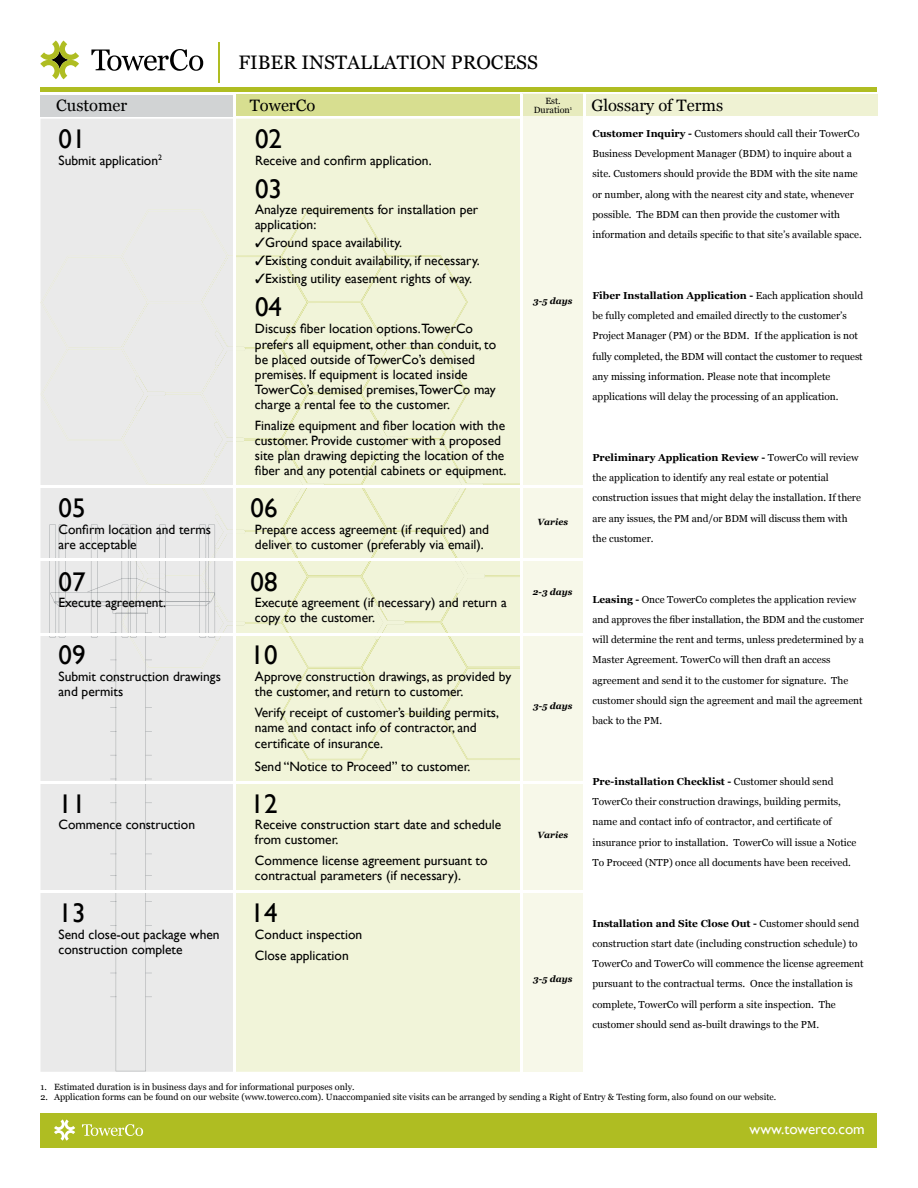
<style>
.page{position:relative;width:918px;height:1188px;background:#fff}
.page>*{position:absolute;margin:0;border:0;box-sizing:border-box;transform-origin:0 0}
.t1{font:27px "Gill Sans";color:#000}
.t2{font:19.5px "Georgia";color:#000}
.t3{font:16.5px "Georgia";color:#000}
.t4{font:15px "Gill Sans";color:#fff}
.t5{font:13.5px/15px "Gill Sans";color:#000}
.t6{font:10.2px/20.2px "Georgia";color:#000}
.t7{font:9px/9px "Georgia";color:#000;text-align:center}
.t8{font:italic 700 9px "Georgia";color:#000}
.s1{font-weight:700}
</style>
<div class="page">
<svg style="left:91px;top:49px;width:112px;height:22px"></svg>
<svg style="left:40px;top:40px;width:39px;height:39px"></svg>
<div style="left:40px;top:1113px;width:838px;height:35px;background:#afbd22"></div>
<hr style="left:40px;top:88px;width:838px;height:4px;background:#afbd22">
<hr style="left:218px;top:42px;width:2px;height:40px;background:#afbd22">
<div style="left:40px;top:119px;width:193px;height:953px;background:#eaeaea"></div>
<div style="left:41px;top:210px;width:192px;height:459px;background:#eaeaea"></div>
<svg style="left:135px;top:377px;width:31px;height:34px"></svg>
<div style="left:236px;top:119px;width:284px;height:953px;background:#f1f4d9"></div>
<div style="left:236px;top:209px;width:284px;height:551px;background:#f1f4d9"></div>
<svg style="left:375px;top:605px;width:30px;height:35px"></svg>
<svg style="left:375px;top:697px;width:30px;height:34px"></svg>
<svg style="left:215px;top:606px;width:31px;height:34px"></svg>
<svg style="left:215px;top:515px;width:31px;height:34px"></svg>
<svg style="left:456px;top:561px;width:29px;height:32px"></svg>
<svg style="left:453px;top:468px;width:31px;height:34px"></svg>
<svg style="left:375px;top:422px;width:30px;height:34px"></svg>
<svg style="left:375px;top:330px;width:30px;height:34px"></svg>
<svg style="left:214px;top:422px;width:31px;height:35px"></svg>
<svg style="left:215px;top:332px;width:31px;height:34px"></svg>
<svg style="left:294px;top:468px;width:31px;height:34px"></svg>
<div style="left:522px;top:93px;width:62px;height:979px;background:#f7f8e9"></div>
<div style="left:236px;top:95px;width:285px;height:21px;background:#d7de90"></div>
<div style="left:522px;top:95px;width:62px;height:21px;background:#e7ebbd"></div>
<div style="left:586px;top:95px;width:292px;height:21px;background:#eff2d3"></div>
<div style="left:41px;top:95px;width:192px;height:21px;background:#d1d3d4"></div>
<svg style="left:82px;top:1124px;width:61px;height:12px"></svg>
<svg style="left:54px;top:1119px;width:21px;height:22px"></svg>
<div style="left:49px;top:524px;width:166px;height:547px;background:#eaeaea"></div>
<hr style="left:233px;top:93px;width:3px;height:986px;background:#fff">
<hr style="left:520px;top:94px;width:3px;height:985px;background:#fff">
<hr style="left:583px;top:93px;width:3px;height:985px;background:#fff">
<hr style="left:40px;top:485px;width:838px;height:3px;background:#fff">
<hr style="left:40px;top:558px;width:838px;height:3px;background:#fff">
<hr style="left:40px;top:633px;width:838px;height:3px;background:#fff">
<hr style="left:40px;top:781px;width:838px;height:3px;background:#fff">
<hr style="left:40px;top:890px;width:838px;height:3px;background:#fff">
<h2 class="t2" style="left:238px;top:51px;width:301px">FIBER INSTALLATION PROCESS</h2>
<p class="t7" style="left:534px;top:96px;width:40px">Est.<br>Duration<sup>1</sup></p>
<h3 class="t3" style="left:56px;top:96px;width:73px">Customer</h3>
<h3 class="t3" style="left:250px;top:96px;width:67px">TowerCo</h3>
<h3 class="t3" style="left:591px;top:96px;width:133px">Glossary of Terms</h3>
<h1 class="t1" style="left:59px;top:123px;width:28px">01</h1>
<h3 class="t5" style="left:58px;top:153px;width:105px">Submit application<sup>2</sup></h3>
<h1 class="t1" style="left:59px;top:492px;width:28px">05</h1>
<h3 class="t5" style="left:58px;top:521px;width:154px">Confirm location and terms are acceptable</h3>
<h1 class="t1" style="left:59px;top:566px;width:28px">07</h1>
<h3 class="t5" style="left:58px;top:595px;width:109px">Execute agreement.</h3>
<h1 class="t1" style="left:59px;top:639px;width:28px">09</h1>
<h3 class="t5" style="left:58px;top:668px;width:164px">Submit construction drawings and permits</h3>
<h1 class="t1" style="left:58px;top:788px;width:28px">11</h1>
<h3 class="t5" style="left:58px;top:817px;width:138px">Commence construction</h3>
<h1 class="t1" style="left:59px;top:897px;width:28px">13</h1>
<h3 class="t5" style="left:58px;top:926px;width:163px">Send close-out package when construction complete</h3>
<h1 class="t1" style="left:255px;top:123px;width:28px">02</h1>
<h3 class="t5" style="left:255px;top:153px;width:178px">Receive and confirm application.</h3>
<h1 class="t1" style="left:255px;top:173px;width:28px">03</h1>
<h3 class="t5" style="left:255px;top:202px;width:225px">Analyze requirements for installation per application:</h3>
<h3 class="t5" style="left:255px;top:235px;width:149px">✓Ground space availability.</h3>
<h3 class="t5" style="left:255px;top:253px;width:226px">✓Existing conduit availability, if necessary.</h3>
<h3 class="t5" style="left:255px;top:271px;width:219px">✓Existing utility easement rights of way.</h3>
<h1 class="t1" style="left:255px;top:291px;width:28px">04</h1>
<h3 class="t5" style="left:255px;top:320px;width:243px;line-height:16.5px">Discuss fiber location options.TowerCo prefers all equipment, other than conduit, to</h3>
<h3 class="t5" style="left:255px;top:352px;width:242px">be placed outside of TowerCo’s demised premises. If equipment is located inside TowerCo’s demised premises,TowerCo may charge a rental fee to the customer.</h3>
<h3 class="t5" style="left:255px;top:418px;width:253px">Finalize equipment and fiber location with the customer. Provide customer with a proposed site plan drawing depicting the location of the fiber and any potential cabinets or equipment.</h3>
<h1 class="t1" style="left:250px;top:492px;width:28px">06</h1>
<h3 class="t5" style="left:255px;top:522px;width:236px">Prepare access agreement (if required) and deliver to customer (preferably via email).</h3>
<h1 class="t1" style="left:250px;top:566px;width:28px">08</h1>
<h3 class="t5" style="left:255px;top:595px;width:253px">Execute agreement (if necessary) and return a copy to the customer.</h3>
<h1 class="t1" style="left:250px;top:639px;width:28px">10</h1>
<h3 class="t5" style="left:255px;top:669px;width:258px">Approve construction drawings, as provided by the customer, and return to customer.</h3>
<h3 class="t5" style="left:255px;top:705px;width:246px">Verify receipt of customer’s building permits, name and contact info of contractor, and</h3>
<h3 class="t5" style="left:255px;top:732px;width:217px;line-height:22.5px">certificate of insurance.<br>Send “Notice to Proceed” to customer.</h3>
<h1 class="t1" style="left:250px;top:788px;width:28px">12</h1>
<h3 class="t5" style="left:255px;top:817px;width:248px">Receive construction start date and schedule from customer.</h3>
<h3 class="t5" style="left:255px;top:853px;width:234px">Commence license agreement pursuant to contractual parameters (if necessary).</h3>
<h1 class="t1" style="left:250px;top:897px;width:28px">14</h1>
<h3 class="t5" style="left:255px;top:924px;width:109px;line-height:21px">Conduct inspection<br>Close application</h3>
<p class="t6" style="left:592px;top:123px;width:271px"><span class="s1">Customer Inquiry -</span> Customers should call their TowerCo Business Development Manager (BDM) to inquire about a site. Customers should provide the BDM with the site name or number, along with the nearest city and state, whenever possible. The BDM can then provide the customer with information and details specific to that site’s available space.</p>
<p class="t8" style="left:533px;top:296px;width:41px">3-5 days</p>
<p class="t6" style="left:592px;top:285px;width:272px"><span class="s1">Fiber Installation Application -</span> Each application should be fully completed and emailed directly to the customer’s Project Manager (PM) or the BDM. If the application is not fully completed, the BDM will contact the customer to request any missing information. Please note that incomplete applications will delay the processing of an application.</p>
<p class="t8" style="left:537px;top:517px;width:32px">Varies</p>
<p class="t8" style="left:533px;top:587px;width:41px">2-3 days</p>
<p class="t8" style="left:533px;top:701px;width:41px">3-5 days</p>
<p class="t6" style="left:592px;top:447px;width:270px"><span class="s1">Preliminary Application Review -</span> TowerCo will review the application to identify any real estate or potential construction issues that might delay the installation. If there are any issues, the PM and/or BDM will discuss them with the customer.</p>
<p class="t6" style="left:592px;top:589px;width:273px"><span class="s1">Leasing -</span> Once TowerCo completes the application review and approves the fiber installation, the BDM and the customer will determine the rent and terms, unless predetermined by a Master Agreement. TowerCo will then draft an access agreement and send it to the customer for signature. The customer should sign the agreement and mail the agreement back to the PM.</p>
<p class="t8" style="left:537px;top:830px;width:32px">Varies</p>
<p class="t6" style="left:592px;top:771px;width:265px"><span class="s1">Pre-installation Checklist -</span> Customer should send TowerCo their construction drawings, building permits, name and contact info of contractor, and certificate of insurance prior to installation. TowerCo will issue a Notice To Proceed (NTP) once all documents have been received.</p>
<p class="t8" style="left:533px;top:974px;width:41px">3-5 days</p>
<p class="t6" style="left:592px;top:913px;width:273px"><span class="s1">Installation and Site Close Out -</span> Customer should send construction start date (including construction schedule) to TowerCo and TowerCo will commence the license agreement pursuant to the contractual terms. Once the installation is complete, TowerCo will perform a site inspection. The customer should send as-built drawings to the PM.</p>
<p class="t7" style="left:40px;top:1082px;width:316px">1. Estimated duration is in business days and for informational purposes only.</p>
<p class="t7" style="left:40px;top:1093px;width:737px">2. Application forms can be found on our website (www.towerco.com). Unaccompanied site visits can be arranged by sending a Right of Entry &amp; Testing form, also found on our website.</p>
<h3 class="t4" style="left:750px;top:1120px;width:117px">www.towerco.com</h3>
</div>
